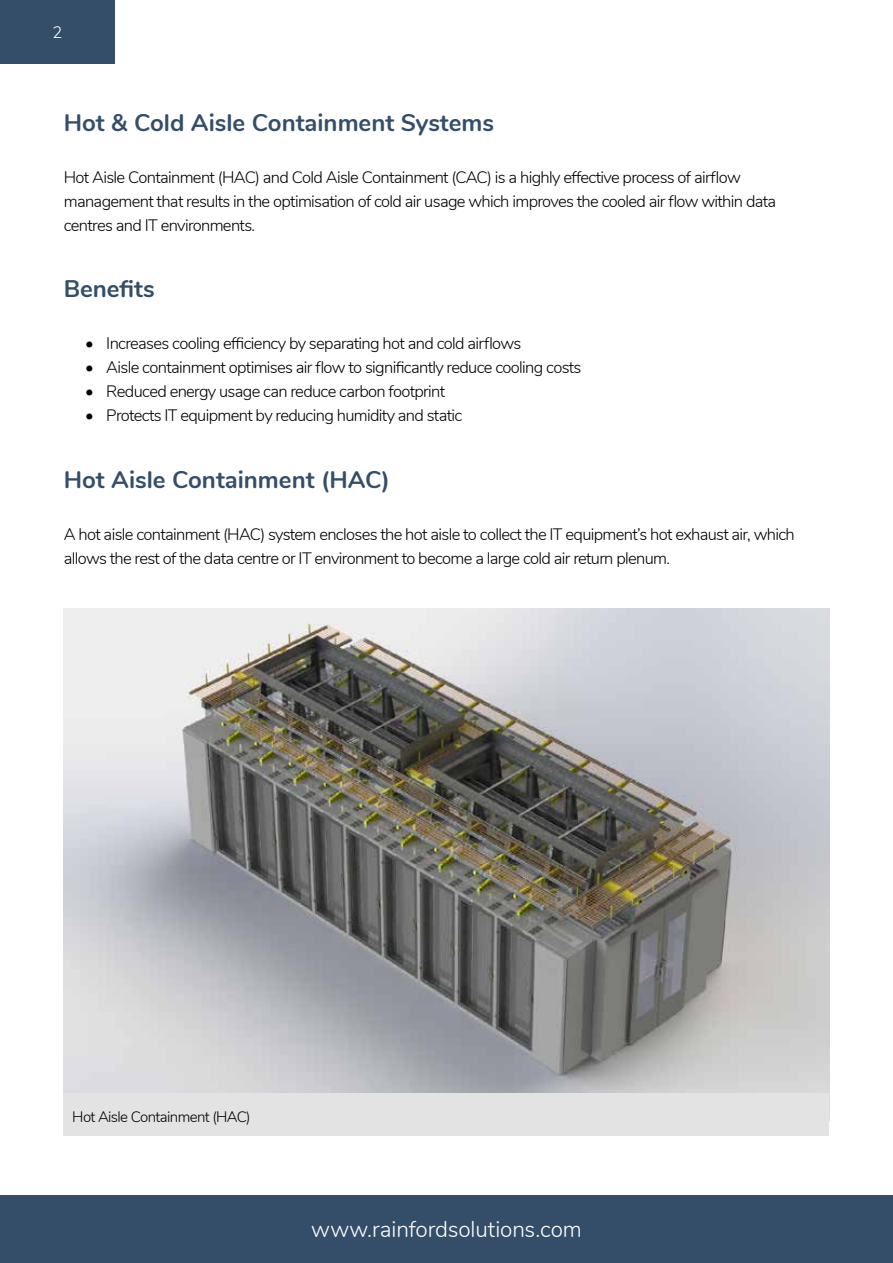
<style>
.page{position:relative;width:893px;height:1263px;background:#fff}
.page>*{position:absolute;margin:0;border:0;box-sizing:border-box;transform-origin:0 0}
.t1{font:700 24px "Nunito";color:#344e69}
.t2{font:300 22.5px "Nunito";letter-spacing:-.005em;color:#fff}
.t3{font:300 16.5px/24px "Nunito";letter-spacing:-.04em;color:#000}
.t4{font:300 16.5px "Nunito";color:#fff}
.t5{font:300 15px "Nunito";letter-spacing:-.04em;color:#000}
</style>
<div class="page">
<div style="left:0;top:1195px;width:893px;height:68px;background:#344e69"></div>
<img style="left:64px;top:608px;width:765px;height:485px">
<div style="left:0;top:0;width:115px;height:64px;background:#344e69"></div>
<div style="left:64px;top:1093px;width:765px;height:42px;background:#e3e3e3"></div>
<p class="t4" style="left:52px;top:20px;width:11px">2</p>
<h1 class="t1" style="left:64px;top:105px;width:432px">Hot &amp; Cold Aisle Containment Systems</h1>
<p class="t3" style="left:64px;top:164px;width:714px">Hot Aisle Containment (HAC) and Cold Aisle Containment (CAC) is a highly effective process of airflow management that results in the optimisation of cold air usage which improves the cooled air flow within data centres and IT environments.</p>
<h1 class="t1" style="left:64px;top:271px;width:93px">Benefits</h1>
<p class="t3" style="left:85px;top:331px;width:438px">• Increases cooling efficiency by separating hot and cold airflows</p>
<p class="t3" style="left:85px;top:355px;width:498px">• Aisle containment optimises air flow to significantly reduce cooling costs</p>
<p class="t3" style="left:85px;top:379px;width:362px">• Reduced energy usage can reduce carbon footprint</p>
<p class="t3" style="left:85px;top:403px;width:379px">• Protects IT equipment by reducing humidity and static</p>
<h1 class="t1" style="left:64px;top:462px;width:328px">Hot Aisle Containment (HAC)</h1>
<p class="t3" style="left:64px;top:521px;width:733px">A hot aisle containment (HAC) system encloses the hot aisle to collect the IT equipment’s hot exhaust air, which allows the rest of the data centre or IT environment to become a large cold air return plenum.</p>
<p class="t5" style="left:72px;top:1105px;width:180px">Hot Aisle Containment (HAC)</p>
<h2 class="t2" style="left:311px;top:1212px;width:272px">www.rainfordsolutions.com</h2>
</div>
